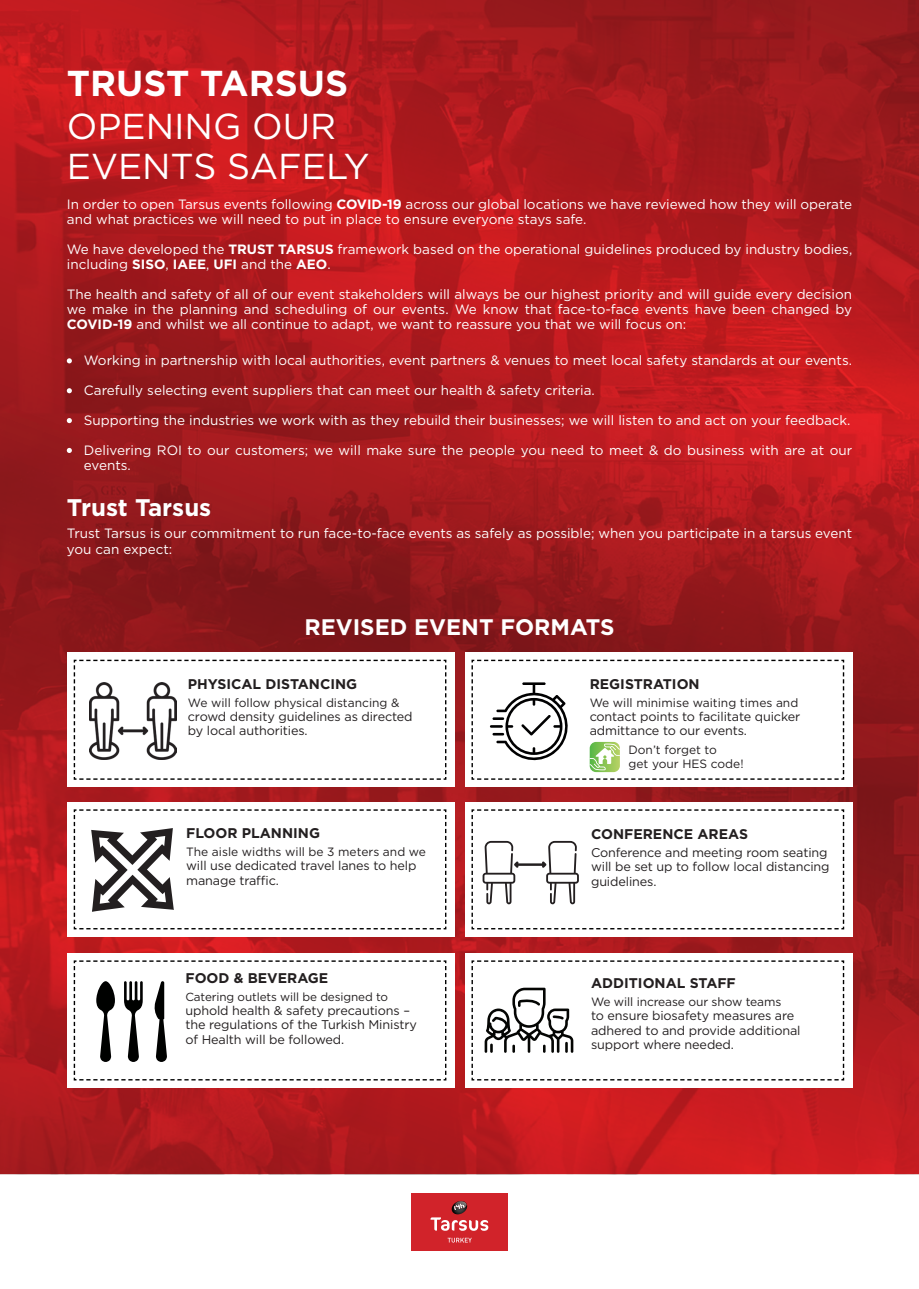
<style>
.page{position:relative;width:919px;height:1289px;background:#fff}
.page>*{position:absolute;margin:0;border:0;box-sizing:border-box;transform-origin:0 0}
.t1{font:36px/40.5px "Gotham Book Tr";color:#fff}
.t2{font:36px "Gotham Bold Tr";color:#fff}
.t3{font:24px "Gotham Bold Tr";color:#fff}
.t4{font:22.5px "Gotham Bold Tr";color:#fff}
.t5{font:14.1px "Gotham Bold Tr";color:#231f20}
.t6{font:13.5px/15px "Gotham Book Tr";color:#fff}
.t7{font:12.6px/14.4px "Gotham Book Tr";letter-spacing:-.01em;color:#231f20}
.t8{font:12px/14.4px "Gotham Book Tr";color:#231f20}
.t9{font:11.7px "Gotham Book Tr";letter-spacing:-.01em;color:#231f20}
.s1{font-family:"Gotham Bold Tr"}
</style>
<div class="page">
<img style="left:0;top:0;width:918px;height:1174px">
<div style="left:67px;top:652px;width:387px;height:134px;background:#fff"></div>
<svg style="left:73px;top:659px;width:374px;height:121px"></svg>
<div style="left:67px;top:801px;width:387px;height:135px;background:#fff"></div>
<div style="left:464px;top:652px;width:388px;height:134px;background:#fff"></div>
<div style="left:464px;top:801px;width:388px;height:135px;background:#fff"></div>
<div style="left:67px;top:952px;width:387px;height:135px;background:#fff"></div>
<div style="left:464px;top:952px;width:388px;height:135px;background:#fff"></div>
<img style="left:89px;top:682px;width:88px;height:77px">
<svg style="left:73px;top:809px;width:374px;height:121px"></svg>
<svg style="left:471px;top:960px;width:373px;height:121px"></svg>
<svg style="left:73px;top:960px;width:374px;height:121px"></svg>
<svg style="left:471px;top:809px;width:373px;height:121px"></svg>
<svg style="left:67px;top:358px;width:5px;height:5px"></svg>
<svg style="left:67px;top:388px;width:5px;height:5px"></svg>
<svg style="left:67px;top:418px;width:5px;height:5px"></svg>
<svg style="left:67px;top:448px;width:5px;height:5px"></svg>
<div style="left:411px;top:1193px;width:96px;height:57px;background:#d1232a"></div>
<svg style="left:447px;top:1237px;width:24px;height:5px"></svg>
<svg style="left:430px;top:1200px;width:58px;height:30px"></svg>
<svg style="left:471px;top:659px;width:373px;height:121px"></svg>
<h1 class="t2" style="left:67px;top:62px;width:283px">TRUST TARSUS</h1>
<h1 class="t1" style="left:67px;top:106px;width:304px">OPENING OUR<br>EVENTS SAFELY</h1>
<p class="t6" style="left:67px;top:197px;width:786px">In order to open Tarsus events following <span class="s1">COVID-19</span> across our global locations we have reviewed how they will operate and what practices we will need to put in place to ensure everyone stays safe.</p>
<p class="t6" style="left:67px;top:242px;width:786px">We have developed the <span class="s1">TRUST TARSUS</span> framework based on the operational guidelines produced by industry bodies, including <span class="s1">SISO</span>, <span class="s1">IAEE</span>, <span class="s1">UFI</span> and the <span class="s1">AEO</span>.</p>
<p class="t6" style="left:67px;top:287px;width:786px;text-align:justify">The health and safety of all of our event stakeholders will always be our highest priority and will guide every decision we make in the planning and scheduling of our events. We know that face-to-face events have been changed by <span class="s1">COVID-19</span> and whilst we all continue to adapt, we want to reassure you that we will focus on:</p>
<p class="t6" style="left:84px;top:353px;width:769px">Working in partnership with local authorities, event partners &amp; venues to meet local safety standards at our events.</p>
<p class="t6" style="left:84px;top:383px;width:512px">Carefully selecting event suppliers that can meet our health &amp; safety criteria.</p>
<p class="t6" style="left:84px;top:413px;width:768px">Supporting the industries we work with as they rebuild their businesses; we will listen to and act on your feedback.</p>
<p class="t6" style="left:84px;top:443px;width:769px">Delivering ROI to our customers; we will make sure the people you need to meet &amp; do business with are at our events.</p>
<h2 class="t3" style="left:67px;top:493px;width:146px">Trust Tarsus</h2>
<p class="t6" style="left:67px;top:525px;width:786px;line-height:16.2px">Trust Tarsus is our commitment to run face-to-face events as safely as possible; when you participate in a tarsus event you can expect:</p>
<h3 class="t4" style="left:304px;top:613px;width:311px">REVISED EVENT FORMATS</h3>
<p class="t5" style="left:188px;top:675px;width:171px">PHYSICAL DISTANCING</p>
<p class="t8" style="left:188px;top:695px;width:213px">We will follow physical distancing &amp;</p>
<p class="t7" style="left:188px;top:709px;width:226px">crowd density guidelines as directed by local authorities.</p>
<p class="t5" style="left:186px;top:824px;width:135px">FLOOR PLANNING</p>
<p class="t8" style="left:186px;top:844px;width:241px">The aisle widths will be 3 meters and we</p>
<p class="t7" style="left:186px;top:858px;width:232px">will use dedicated travel lanes to help manage traffic.</p>
<p class="t5" style="left:185px;top:969px;width:144px">FOOD &amp; BEVERAGE</p>
<p class="t9" style="left:185px;top:990px;width:204px">Catering outlets will be designed to</p>
<p class="t7" style="left:185px;top:1003px;width:233px">uphold health &amp; safety precautions – the regulations of the Turkish Ministry of Health will be followed.</p>
<p class="t5" style="left:589px;top:675px;width:111px">REGISTRATION</p>
<p class="t8" style="left:589px;top:695px;width:210px">We will minimise waiting times and</p>
<p class="t7" style="left:589px;top:709px;width:212px">contact points to facilitate quicker admittance to our events.</p>
<p class="t8" style="left:628px;top:742px;width:117px">Don’t forget to<br>get your HES code!</p>
<p class="t5" style="left:591px;top:825px;width:158px">CONFERENCE AREAS</p>
<p class="t7" style="left:591px;top:845px;width:240px">Conference and meeting room seating will be set up to follow local distancing guidelines.</p>
<p class="t5" style="left:591px;top:974px;width:146px">ADDITIONAL STAFF</p>
<p class="t8" style="left:591px;top:994px;width:192px">We will increase our show teams</p>
<p class="t7" style="left:591px;top:1008px;width:211px">to ensure biosafety measures are adhered to and provide additional support where needed.</p>
</div>
